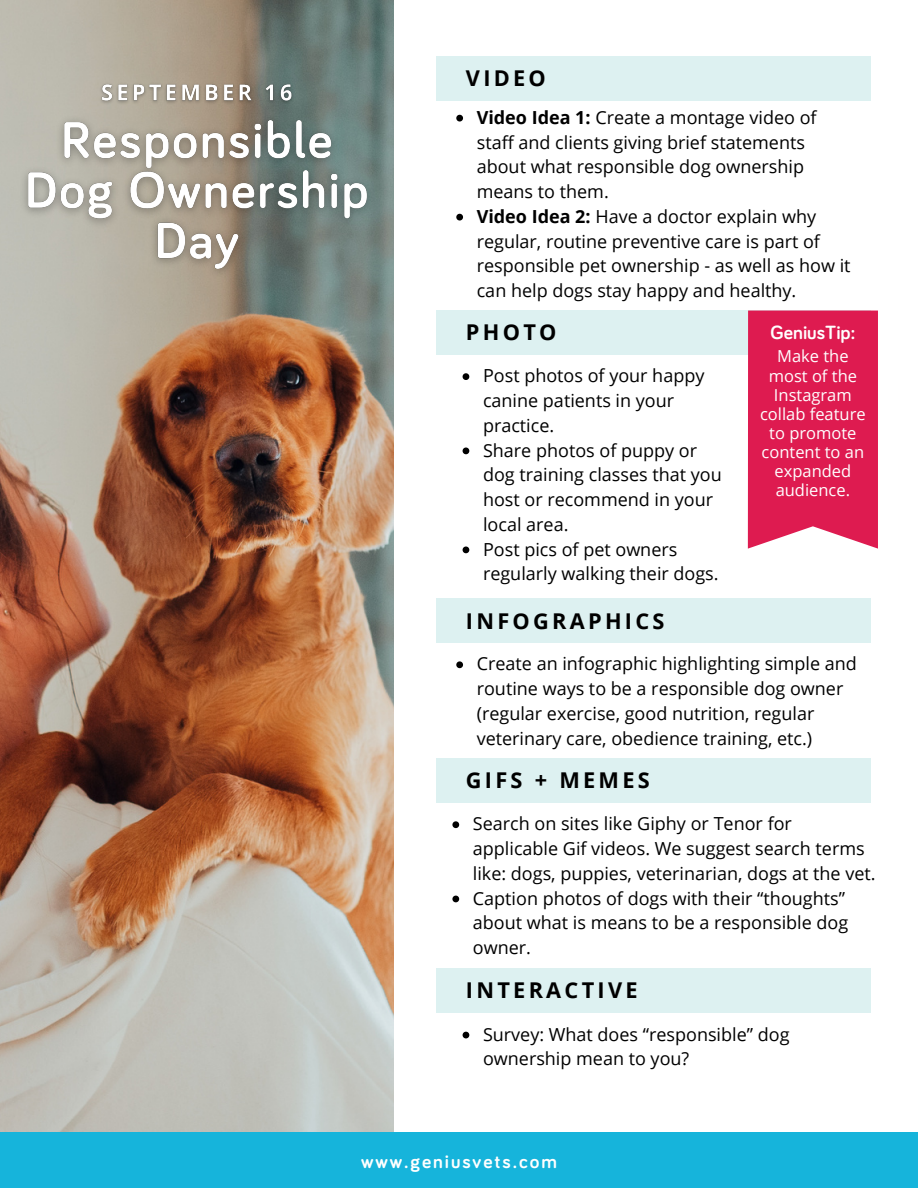
<style>
.page{position:relative;width:918px;height:1188px;background:#fff}
.page>*{position:absolute;margin:0;border:0;box-sizing:border-box;transform-origin:0 0}
.t1{font:700 21.75px "Open Sans";letter-spacing:.15em;color:#000}
.t2{font:700 19.8px "Bariol";color:#fff}
.t3{font:700 19.5px "Bariol";letter-spacing:.1em;color:#fff}
.t4{font:18px/24.8px "Open Sans";color:#000}
.t5{font:16.5px/19.2px "Open Sans";color:#fff;text-align:center}
.s1{font-weight:700}
</style>
<div class="page">
<div style="left:437px;top:56px;width:434px;height:45px;background:#ddf1f1"></div>
<img style="left:0;top:0;width:394px;height:1132px">
<div style="left:0;top:1132px;width:918px;height:56px;background:#16b4db"></div>
<div style="left:437px;top:311px;width:434px;height:44px;background:#ddf1f1"></div>
<div style="left:437px;top:599px;width:434px;height:44px;background:#ddf1f1"></div>
<svg style="left:456px;top:661px;width:7px;height:7px"></svg>
<div style="left:437px;top:759px;width:434px;height:44px;background:#ddf1f1"></div>
<div style="left:437px;top:968px;width:434px;height:45px;background:#ddf1f1"></div>
<svg style="left:456px;top:115px;width:7px;height:7px"></svg>
<svg style="left:456px;top:214px;width:7px;height:7px"></svg>
<svg style="left:463px;top:373px;width:6px;height:7px"></svg>
<svg style="left:463px;top:448px;width:6px;height:6px"></svg>
<svg style="left:463px;top:547px;width:6px;height:6px"></svg>
<svg style="left:463px;top:1032px;width:6px;height:6px"></svg>
<div style="left:748px;top:311px;width:130px;height:238px;background:#de1b50"></div>
<svg style="left:452px;top:821px;width:7px;height:7px"></svg>
<svg style="left:452px;top:896px;width:7px;height:6px"></svg>
<img style="left:14px;top:108px;width:367px;height:178px">
<img style="left:95px;top:76px;width:205px;height:32px">
<p class="t1" style="left:466px;top:63px;width:81px">VIDEO</p>
<p class="t4" style="left:477px;top:104px;width:341px"><span class="s1">Video Idea 1:</span> Create a montage video of staff and clients giving brief statements about what responsible dog ownership means to them.</p>
<p class="t4" style="left:477px;top:203px;width:375px"><span class="s1">Video Idea 2:</span> Have a doctor explain why regular, routine preventive care is part of responsible pet ownership - as well as how it can help dogs stay happy and healthy.</p>
<p class="t1" style="left:466px;top:317px;width:92px">PHOTO</p>
<p class="t4" style="left:483px;top:363px;width:223px">Post photos of your happy canine patients in your practice.</p>
<p class="t4" style="left:483px;top:437px;width:240px">Share photos of puppy or dog training classes that you host or recommend in your local area.</p>
<p class="t4" style="left:483px;top:536px;width:237px">Post pics of pet owners regularly walking their dogs.</p>
<p class="t1" style="left:466px;top:605px;width:200px">INFOGRAPHICS</p>
<p class="t2" style="left:771px;top:324px;width:86px">GeniusTip:</p>
<p class="t5" style="left:760px;top:346px;width:107px">Make the most of the<br>Instagram collab feature to promote content to an expanded audience.</p>
<p class="t4" style="left:477px;top:651px;width:382px">Create an infographic highlighting simple and routine ways to be a responsible dog owner (regular exercise, good nutrition, regular veterinary care, obedience training, etc.)</p>
<p class="t1" style="left:466px;top:765px;width:185px">GIFS + MEMES</p>
<p class="t4" style="left:473px;top:811px;width:404px">Search on sites like Giphy or Tenor for applicable Gif videos. We suggest search terms like: dogs, puppies, veterinarian, dogs at the vet.</p>
<p class="t4" style="left:473px;top:885px;width:377px">Caption photos of dogs with their “thoughts” about what is means to be a responsible dog owner.</p>
<p class="t1" style="left:466px;top:975px;width:173px">INTERACTIVE</p>
<p class="t4" style="left:483px;top:1021px;width:308px">Survey: What does “responsible” dog ownership mean to you?</p>
<p class="t3" style="left:361px;top:1153px;width:197px">www.geniusvets.com</p>
</div>
